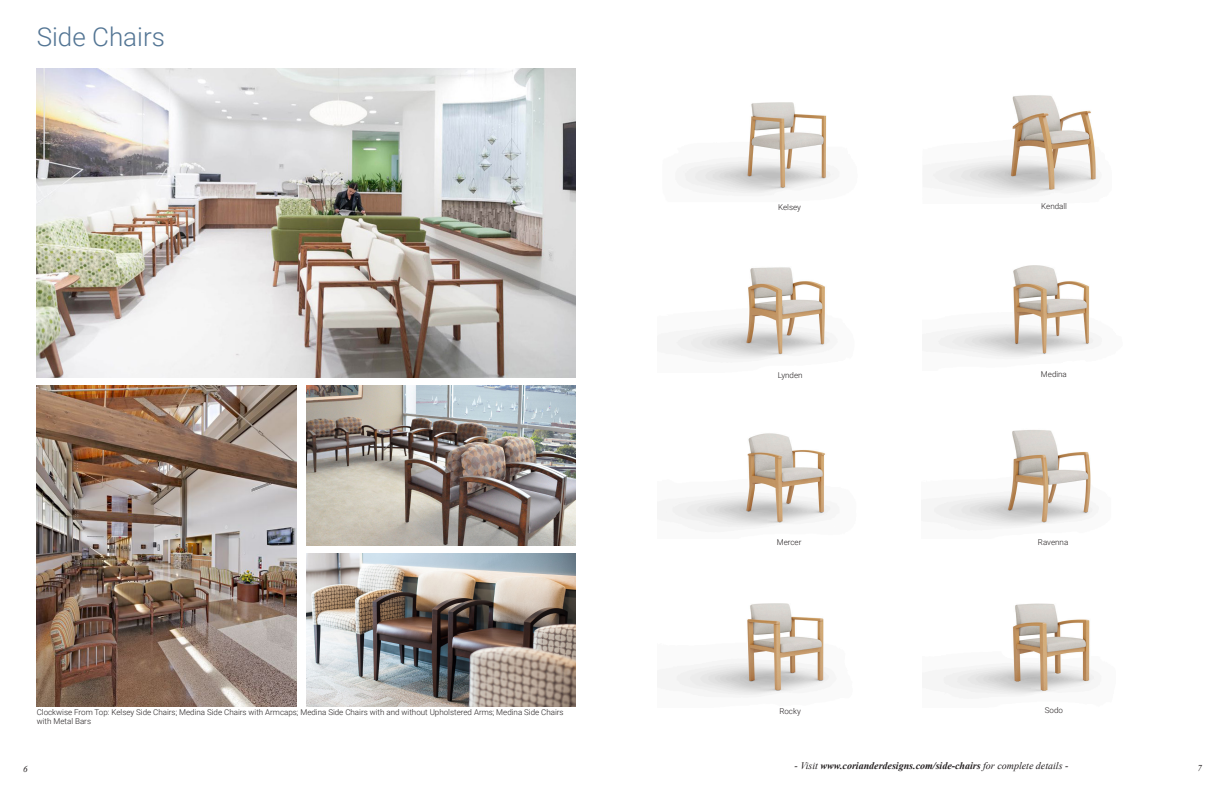
<style>
.page{position:relative;width:1224px;height:792px;background:#fff}
.page>*{position:absolute;margin:0;border:0;box-sizing:border-box;transform-origin:0 0}
.t1{font:300 26px "Roboto";color:#537594}
.t2{font:italic 700 10px "Times New Roman";color:#231f20}
.t3{font:italic 9px "Times New Roman";color:#231f20}
.t4{font:300 8px/9.6px "Roboto";color:#231f20}
.s1{font-weight:400}
</style>
<div class="page">
<img style="left:36px;top:69px;width:539px;height:308px">
<img style="left:36px;top:385px;width:261px;height:322px">
<img style="left:306px;top:385px;width:269px;height:160px">
<img style="left:306px;top:554px;width:269px;height:153px">
<img style="left:683px;top:95px;width:416px;height:101px">
<img style="left:676px;top:267px;width:155px;height:92px">
<img style="left:937px;top:265px;width:157px;height:92px">
<img style="left:676px;top:603px;width:419px;height:92px">
<img style="left:666px;top:430px;width:427px;height:98px">
<p class="t1" style="left:37px;top:18px;width:130px">Side Chairs</p>
<p class="t4" style="left:778px;top:202px;width:24px">Kelsey</p>
<p class="t4" style="left:1041px;top:201px;width:27px">Kendall</p>
<p class="t4" style="left:778px;top:370px;width:26px">Lynden</p>
<p class="t4" style="left:1041px;top:369px;width:27px">Medina</p>
<p class="t4" style="left:777px;top:537px;width:26px">Mercer</p>
<p class="t4" style="left:1038px;top:537px;width:32px">Ravenna</p>
<p class="t4" style="left:37px;top:707px;width:528px">Clockwise From Top: Kelsey Side Chairs; Medina Side Chairs with Armcaps; Medina Side Chairs with and without Upholstered Arms; Medina Side Chairs with Metal Bars</p>
<p class="t4" style="left:779px;top:706px;width:23px">Rocky</p>
<p class="t4" style="left:1045px;top:705px;width:20px">Sodo</p>
<p class="t2" style="left:795px;top:758px;width:275px"><span class="s1">- Visit</span> www.corianderdesigns.com/side-chairs <span class="s1">for complete details -</span></p>
<p class="t3" style="left:23px;top:763px;width:6px">6</p>
<p class="t3" style="left:1198px;top:762px;width:6px">7</p>
</div>
